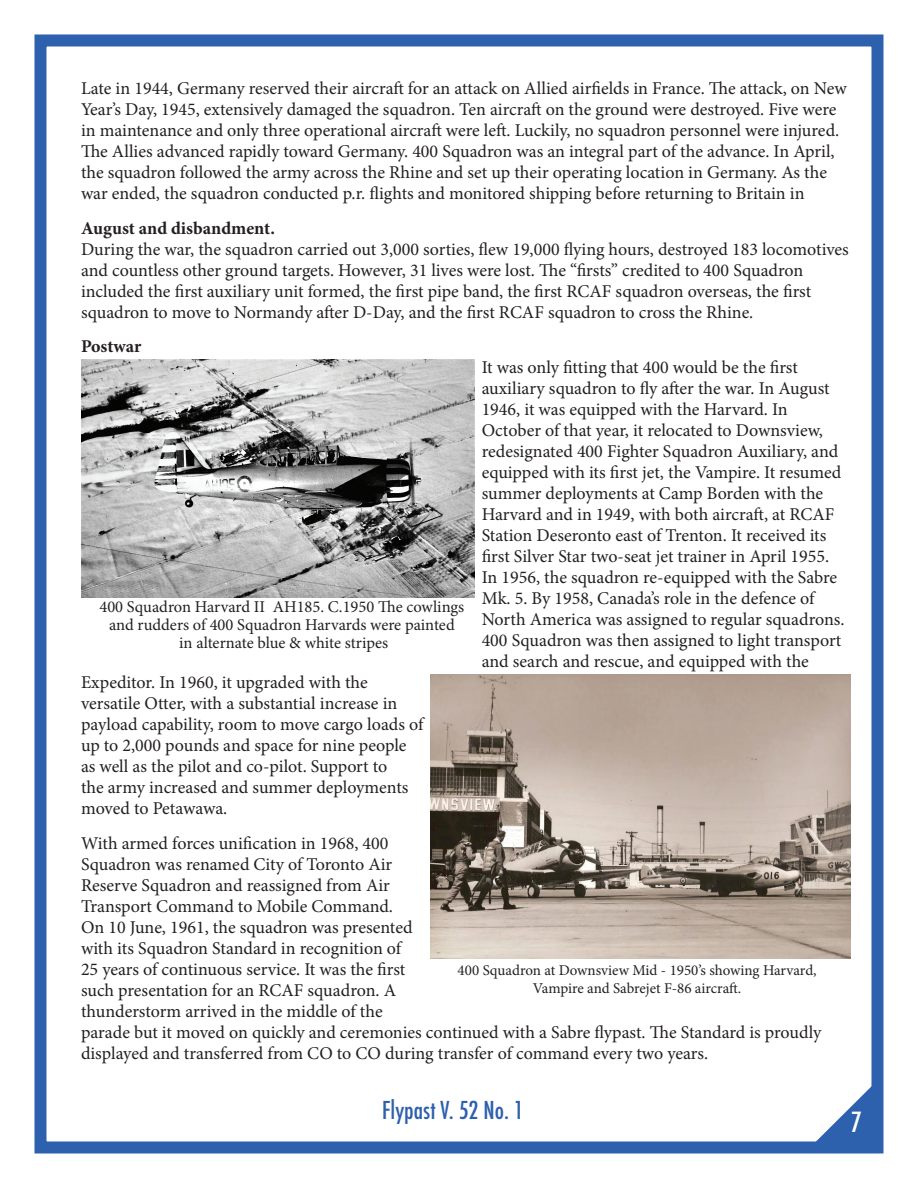
<style>
.page{position:relative;width:918px;height:1188px;background:#fff}
.page>*{position:absolute;margin:0;border:0;box-sizing:border-box;transform-origin:0 0}
.t1{font:500 condensed 27px "Futura";color:#fff}
.t2{font:500 condensed 24px "Futura";color:#2d60ad}
.t3{font:18px/21px "Minion Pro";color:#231f20}
.t4{font:700 18px "Minion Pro";color:#231f20}
.t5{font:16.5px/18px "Minion Pro";color:#231f20;text-align:center}
.t6{font:15px/18px "Minion Pro";color:#231f20;text-align:center}
</style>
<div class="page">
<div style="left:34px;top:34px;width:849px;height:1119px;border:12px solid #2d60ad"></div>
<svg style="left:810px;top:1076px;width:72px;height:71px"></svg>
<img style="left:81px;top:360px;width:393px;height:237px">
<img style="left:431px;top:674px;width:420px;height:284px">
<p class="t3" style="left:81px;top:78px;width:767px">Late in 1944, Germany reserved their aircraft for an attack on Allied airfields in France. The attack, on New Year’s Day, 1945, extensively damaged the squadron. Ten aircraft on the ground were destroyed. Five were in maintenance and only three operational aircraft were left. Luckily, no squadron personnel were injured.<br>The Allies advanced rapidly toward Germany. 400 Squadron was an integral part of the advance. In April, the squadron followed the army across the Rhine and set up their operating location in Germany. As the war ended, the squadron conducted p.r. flights and monitored shipping before returning to Britain in</p>
<p class="t4" style="left:81px;top:215px;width:196px">August and disbandment.</p>
<p class="t3" style="left:81px;top:238px;width:769px">During the war, the squadron carried out 3,000 sorties, flew 19,000 flying hours, destroyed 183 locomotives and countless other ground targets. However, 31 lives were lost. The “firsts” credited to 400 Squadron included the first auxiliary unit formed, the first pipe band, the first RCAF squadron overseas, the first squadron to move to Normandy after D-Day, and the first RCAF squadron to cross the Rhine.</p>
<p class="t4" style="left:81px;top:334px;width:62px">Postwar</p>
<p class="t3" style="left:482px;top:357px;width:364px">It was only fitting that 400 would be the first auxiliary squadron to fly after the war. In August 1946, it was equipped with the Harvard. In October of that year, it relocated to Downsview, redesignated 400 Fighter Squadron Auxiliary, and equipped with its first jet, the Vampire. It resumed summer deployments at Camp Borden with the Harvard and in 1949, with both aircraft, at RCAF Station Deseronto east of Trenton. It received its first Silver Star two-seat jet trainer in April 1955.<br>In 1956, the squadron re-equipped with the Sabre Mk. 5. By 1958, Canada’s role in the defence of North America was assigned to regular squadrons.<br>400 Squadron was then assigned to light transport and search and rescue, and equipped with the</p>
<p class="t3" style="left:81px;top:672px;width:344px">Expeditor. In 1960, it upgraded with the versatile Otter, with a substantial increase in payload capability, room to move cargo loads of up to 2,000 pounds and space for nine people as well as the pilot and co-pilot. Support to<br>the army increased and summer deployments moved to Petawawa.</p>
<p class="t3" style="left:81px;top:833px;width:742px">With armed forces unification in 1968, 400<br>Squadron was renamed City of Toronto Air<br>Reserve Squadron and reassigned from Air<br>Transport Command to Mobile Command.<br>On 10 June, 1961, the squadron was presented<br>with its Squadron Standard in recognition of<br>25 years of continuous service. It was the first<br>such presentation for an RCAF squadron. A<br>thunderstorm arrived in the middle of the<br>parade but it moved on quickly and ceremonies continued with a Sabre flypast. The Standard is proudly displayed and transferred from CO to CO during transfer of command every two years.</p>
<p class="t5" style="left:99px;top:598px;width:366px">400 Squadron Harvard II AH185. C.1950 The cowlings and rudders of 400 Squadron Harvards were painted<br>in alternate blue &amp; white stripes</p>
<p class="t6" style="left:458px;top:962px;width:360px">400 Squadron at Downsview Mid - 1950’s showing Harvard,<br>Vampire and Sabrejet F-86 aircraft.</p>
<h2 class="t2" style="left:382px;top:1095px;width:143px">Flypast V. 52 No. 1</h2>
<h1 class="t1" style="left:851px;top:1105px;width:13px">7</h1>
</div>
